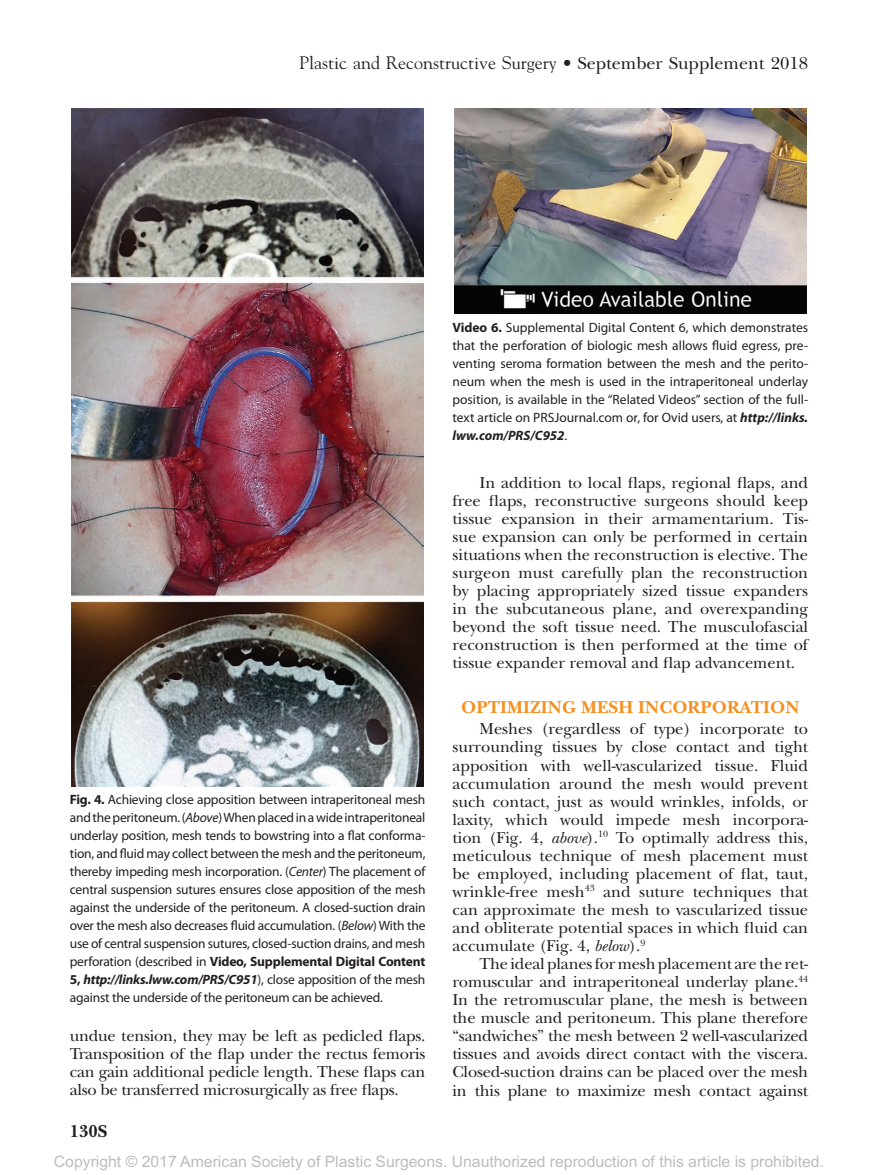
<style>
.page{position:relative;width:878px;height:1175px;background:#fff}
.page>*{position:absolute;margin:0;border:0;box-sizing:border-box;transform-origin:0 0}
.t1{font:18px "Goudy";color:#231f20}
.t2{font:700 18px "New Baskerville";letter-spacing:.01em;color:#f68f1e}
.t3{font:700 18px "New Baskerville";color:#231f20}
.t4{font:16.5px/18px "New Baskerville";letter-spacing:-.005em;color:#231f20;text-align:justify}
.t5{font:15.75px "Arial MT Std";color:#bcbdc0}
.t6{font:13.5px/18px "Myriad Pro";letter-spacing:-.01em;color:#231f20;text-align:justify}
.s1{font-family:"New Baskerville"}
.s2{font-weight:700}
.s3{font-style:italic}
.s4{font-weight:700;font-style:italic}
</style>
<div class="page">
<img style="left:72px;top:108px;width:351px;height:678px">
<img style="left:454px;top:108px;width:352px;height:206px">
<p class="t1" style="left:299px;top:52px;width:510px">Plastic and Reconstructive Surgery <span class="s1">• September Supplement 2018</span></p>
<p class="t6" style="left:70px;top:790px;width:357px"><span class="s2">Fig. 4.</span> Achieving close apposition between intraperitoneal mesh and the peritoneum. (<span class="s3">Above</span>) When placed in a wide intraperitoneal underlay position, mesh tends to bowstring into a flat conforma&shy;tion, and fluid may collect between the mesh and the peritoneum, thereby impeding mesh incorporation. (<span class="s3">Center</span>) The placement of central suspension sutures ensures close apposition of the mesh against the underside of the peritoneum. A closed-suction drain over the mesh also decreases fluid accumulation. (<span class="s3">Below</span>) With the use of central suspension sutures, closed-suction drains, and mesh perforation (described in <span class="s2">Video, Supplemental Digital Content 5,</span> <span class="s4">http://links.lww.com/PRS/C951</span>), close apposition of the mesh against the underside of the peritoneum can be achieved.</p>
<p class="t4" style="left:70px;top:1027px;width:357px">undue tension, they may be left as pedicled flaps.<br>Transposition of the flap under the rectus femoris can gain additional pedicle length. These flaps can also be transferred microsurgically as free flaps.</p>
<p class="t3" style="left:70px;top:1120px;width:39px">130S</p>
<p class="t6" style="left:452px;top:318px;width:357px"><span class="s2">Video 6.</span> Supplemental Digital Content 6, which demonstrates that the perforation of biologic mesh allows fluid egress, pre&shy;venting seroma formation between the mesh and the perito&shy;neum when the mesh is used in the intraperitoneal underlay position, is available in the “Related Videos” section of the full&shy;text article on PRSJournal.com or, for Ovid users, at <span class="s4">http://links. lww.com/PRS/C952</span>.</p>
<p class="t4" style="left:452px;top:473px;width:357px;text-indent:27px">In addition to local flaps, regional flaps, and free flaps, reconstructive surgeons should keep tissue expansion in their armamentarium. Tis&shy;sue expansion can only be performed in certain situations when the reconstruction is elective. The surgeon must carefully plan the reconstruction by placing appropriately sized tissue expanders in the subcutaneous plane, and overexpanding beyond the soft tissue need. The musculofascial reconstruction is then performed at the time of tissue expander removal and flap advancement.</p>
<p class="t2" style="left:461px;top:697px;width:340px">OPTIMIZING MESH INCORPORATION</p>
<p class="t4" style="left:452px;top:720px;width:357px;text-indent:27px">Meshes (regardless of type) incorporate to surrounding tissues by close contact and tight apposition with well-vascularized tissue. Fluid accumulation around the mesh would prevent such contact, just as would wrinkles, infolds, or laxity, which would impede mesh incorpora&shy;tion (Fig. 4, <span class="s3">above</span>).<sup>10</sup> To optimally address this, meticulous technique of mesh placement must be employed, including placement of flat, taut, wrinkle-free mesh<sup>43</sup> and suture techniques that can approximate the mesh to vascularized tissue and obliterate potential spaces in which fluid can accumulate (Fig. 4, <span class="s3">below</span>).<sup>9</sup></p>
<p class="t4" style="left:452px;top:954px;width:357px;text-indent:27px">The ideal planes for mesh placement are the ret&shy;romuscular and intraperitoneal underlay plane.<sup>44<br></sup>In the retromuscular plane, the mesh is between the muscle and peritoneum. This plane therefore “sandwiches” the mesh between 2 well-vascularized tissues and avoids direct contact with the viscera.<br>Closed-suction drains can be placed over the mesh in this plane to maximize mesh contact against</p>
<p class="t5" style="left:54px;top:1152px;width:771px">Copyright © 2017 American Society of Plastic Surgeons. Unauthorized reproduction of this article is prohibited.</p>
</div>
